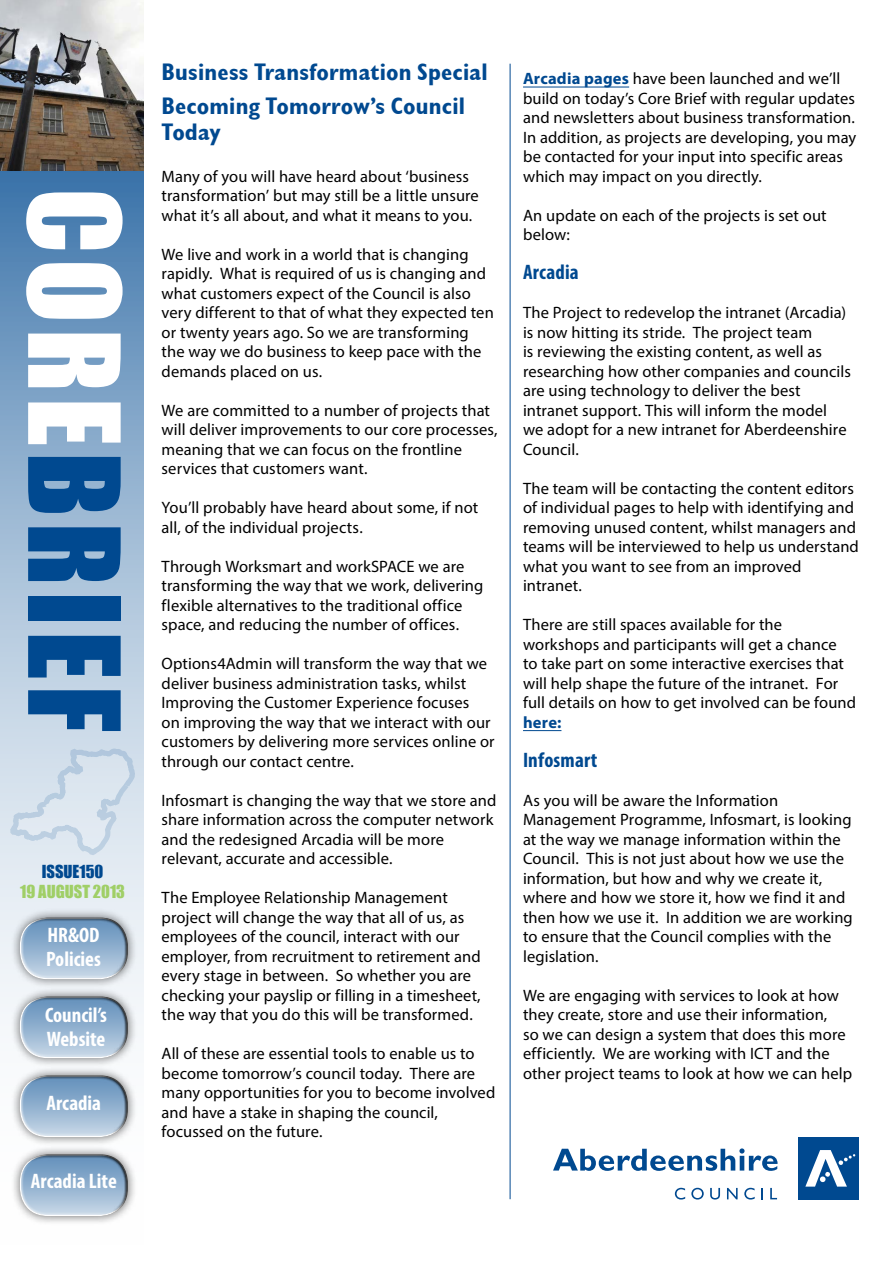
<style>
.page{position:relative;width:893px;height:1263px;background:#fff}
.page>*{position:absolute;margin:0;border:0;box-sizing:border-box;transform-origin:0 0}
.t1{font:117px "Impact";letter-spacing:.05em;color:#004990}
.t2{font:700 condensed 24px/34px "Gill Sans";letter-spacing:.005em;color:#004990}
.t3{font:700 condensed 21px/24px "Myriad Pro";color:#fff}
.t4{font:700 condensed 21px "Myriad Pro";letter-spacing:.01em;color:#004990}
.t5{font:16.5px/19.5px "Myriad Pro";letter-spacing:.005em;color:#000}
.t6{font:16.5px "Impact";color:#a0cf67}
.t7{font:16.5px "Impact";color:#004990}
.t8{font:700 16.5px "Myriad Pro";color:#004990}
.s1{color:#fff}
.s2{font-weight:700;color:#004990}
</style>
<div class="page">
<svg style="left:0;top:170px;width:143px;height:854px;background:#95b3d0"></svg>
<svg style="left:9px;top:747px;width:127px;height:110px;background:#d4e0ec"></svg>
<div style="left:11px;top:908px;width:127px;height:81px;background:#000;opacity:.58"></div>
<div style="left:18px;top:919px;width:98px;height:63px;background:#fff;opacity:.75"></div>
<div style="left:28px;top:917px;width:101px;height:61px;background:#000;opacity:.75"></div>
<div style="left:11px;top:987px;width:127px;height:81px;background:#000;opacity:.58"></div>
<div style="left:19px;top:997px;width:97px;height:64px;background:#fff;opacity:.75"></div>
<div style="left:27px;top:996px;width:103px;height:61px;background:#000;opacity:.75"></div>
<div style="left:11px;top:1066px;width:127px;height:81px;background:#000;opacity:.58"></div>
<div style="left:20px;top:1076px;width:96px;height:64px;background:#fff;opacity:.75"></div>
<div style="left:27px;top:1075px;width:104px;height:61px;background:#000;opacity:.75"></div>
<div style="left:11px;top:1145px;width:127px;height:81px;background:#000;opacity:.58"></div>
<div style="left:20px;top:1155px;width:96px;height:63px;background:#fff;opacity:.75"></div>
<div style="left:27px;top:1154px;width:104px;height:61px;background:#000;opacity:.75"></div>
<hr style="left:510px;top:64px;width:1px;height:1135px;background:#004990">
<div style="left:798px;top:1137px;width:61px;height:63px;background:#004990"></div>
<svg style="left:805px;top:1150px;width:50px;height:36px"></svg>
<svg style="left:553px;top:1148px;width:225px;height:23px"></svg>
<svg style="left:675px;top:1188px;width:10px;height:11px"></svg>
<svg style="left:691px;top:1188px;width:13px;height:11px"></svg>
<svg style="left:710px;top:1188px;width:10px;height:11px"></svg>
<svg style="left:727px;top:1188px;width:11px;height:11px"></svg>
<svg style="left:744px;top:1188px;width:11px;height:11px"></svg>
<svg style="left:761px;top:1188px;width:2px;height:11px"></svg>
<svg style="left:770px;top:1188px;width:7px;height:11px"></svg>
<hr style="left:523px;top:87px;width:106px;height:1px;background:#004990">
<hr style="left:523px;top:730px;width:38px;height:1px;background:#004990">
<img style="left:0;top:0;width:143px;height:170px">
<h1 class="t1" style="left:165px;top:188px;width:545px;rotate:90deg"><span class="s1">CORE</span>BRIEF</h1>
<p class="t7" style="left:42px;top:859px;width:63px">ISSUE150</p>
<p class="t6" style="left:20px;top:878px;width:106px">19 AUGUST 2013</p>
<p class="t3" style="left:46px;top:923px;width:56px">HR&amp;OD<br>Policies</p>
<p class="t3" style="left:45px;top:1003px;width:63px">Council’s<br>Website</p>
<p class="t3" style="left:47px;top:1090px;width:56px">Arcadia</p>
<p class="t3" style="left:31px;top:1169px;width:87px">Arcadia Lite</p>
<h2 class="t2" style="left:162px;top:55px;width:328px">Business Transformation Special<br>Becoming Tomorrow’s Council</h2>
<h2 class="t2" style="left:162px;top:114px;width:61px">Today</h2>
<p class="t5" style="left:162px;top:166px;width:319px">Many of you will have heard about ‘business transformation’ but may still be a little unsure what it’s all about, and what it means to you.</p>
<p class="t5" style="left:162px;top:244px;width:334px">We live and work in a world that is changing rapidly. What is required of us is changing and what customers expect of the Council is also very different to that of what they expected ten or twenty years ago. So we are transforming the way we do business to keep pace with the demands placed on us.</p>
<p class="t5" style="left:162px;top:400px;width:337px">We are committed to a number of projects that will deliver improvements to our core processes, meaning that we can focus on the frontline services that customers want.</p>
<p class="t5" style="left:162px;top:498px;width:318px">You’ll probably have heard about some, if not all, of the individual projects.</p>
<p class="t5" style="left:162px;top:556px;width:323px">Through Worksmart and workSPACE we are transforming the way that we work, delivering flexible alternatives to the traditional office space, and reducing the number of offices.</p>
<p class="t5" style="left:162px;top:654px;width:335px">Options4Admin will transform the way that we deliver business administration tasks, whilst Improving the Customer Experience focuses<br>on improving the way that we interact with our customers by delivering more services online or through our contact centre.</p>
<p class="t5" style="left:162px;top:790px;width:336px">Infosmart is changing the way that we store and share information across the computer network and the redesigned Arcadia will be more relevant, accurate and accessible.</p>
<p class="t5" style="left:162px;top:888px;width:321px">The Employee Relationship Management project will change the way that all of us, as employees of the council, interact with our employer, from recruitment to retirement and every stage in between. So whether you are checking your payslip or filling in a timesheet, the way that you do this will be transformed.</p>
<p class="t5" style="left:162px;top:1044px;width:335px">All of these are essential tools to enable us to become tomorrow’s council today. There are many opportunities for you to become involved and have a stake in shaping the council, focussed on the future.</p>
<p class="t5" style="left:523px;top:68px;width:335px"><span class="s2">Arcadia pages</span> have been launched and we’ll build on today’s Core Brief with regular updates and newsletters about business transformation.<br>In addition, as projects are developing, you may be contacted for your input into specific areas which may impact on you directly.</p>
<p class="t5" style="left:523px;top:205px;width:305px">An update on each of the projects is set out below:</p>
<p class="t4" style="left:523px;top:259px;width:57px">Arcadia</p>
<p class="t5" style="left:523px;top:302px;width:329px">The Project to redevelop the intranet (Arcadia) is now hitting its stride. The project team<br>is reviewing the existing content, as well as researching how other companies and councils are using technology to deliver the best intranet support. This will inform the model we adopt for a new intranet for Aberdeenshire Council.</p>
<p class="t5" style="left:523px;top:478px;width:337px">The team will be contacting the content editors of individual pages to help with identifying and removing unused content, whilst managers and teams will be interviewed to help us understand what you want to see from an improved intranet.</p>
<p class="t5" style="left:523px;top:615px;width:335px">There are still spaces available for the workshops and participants will get a chance<br>to take part on some interactive exercises that will help shape the future of the intranet. For full details on how to get involved can be found</p>
<p class="t8" style="left:523px;top:711px;width:40px">here:</p>
<p class="t4" style="left:523px;top:746px;width:76px">Infosmart</p>
<p class="t5" style="left:523px;top:790px;width:331px">As you will be aware the Information Management Programme, Infosmart, is looking at the way we manage information within the Council. This is not just about how we use the information, but how and why we create it, where and how we store it, how we find it and then how we use it. In addition we are working to ensure that the Council complies with the legislation.</p>
<p class="t5" style="left:523px;top:985px;width:331px">We are engaging with services to look at how they create, store and use their information,<br>so we can design a system that does this more efficiently. We are working with ICT and the other project teams to look at how we can help</p>
</div>
